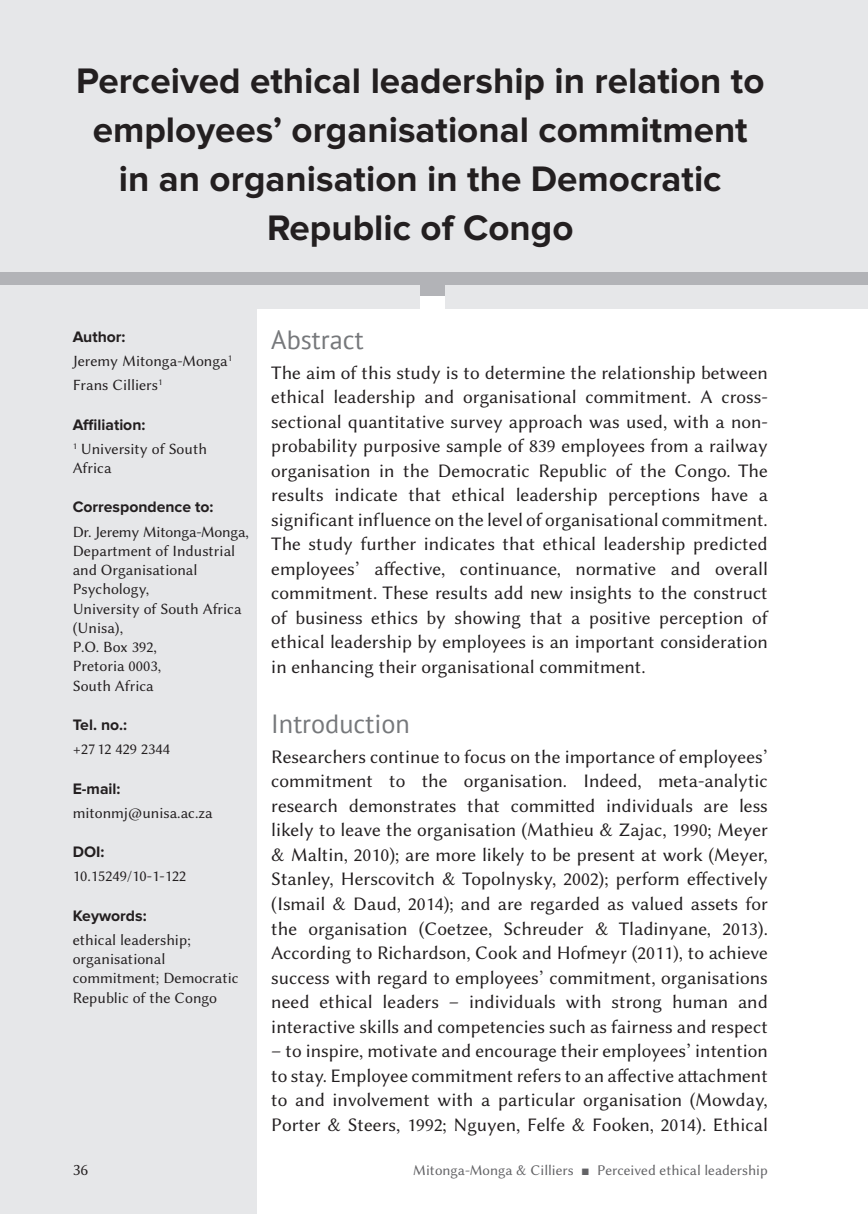
<style>
.page{position:relative;width:868px;height:1214px;background:#fff}
.page>*{position:absolute;margin:0;border:0;box-sizing:border-box;transform-origin:0 0}
.chapter_title{font:700 36.75px/49px "Proxima Nova";color:#231f20;text-align:center}
.KOP_1{font:26.25px "PT Sans";color:#76787b}
.body{font:19.25px/24.5px "Lin Biolinum O";color:#231f20;text-align:justify}
.master_page_no_L{font:16.62px "Lin Biolinum O";color:#231f20}
.BIO_teks{font:15.75px/19.2px "Lin Biolinum O";color:#231f20}
.BIO_kop{font:700 15.75px "Proxima Nova";color:#231f20}
.BIO_doi{font:15.75px "Lin Biolinum O";color:#231f20}
.master_Head_left{font:14.88px "Lin Biolinum O";color:#636366}
</style>
<div class="page">
<div style="left:0;top:272px;width:256px;height:942px;background:#e6e7e9"></div>
<div style="left:0;top:0;width:867px;height:286px;background:#e6e7e9"></div>
<div style="left:0;top:272px;width:867px;height:23px;background:#b2b3b7"></div>
<div style="left:445px;top:285px;width:422px;height:23px;background:#e6e7e9"></div>
<div style="left:0;top:285px;width:420px;height:23px;background:#e6e7e9"></div>
<p class="chapter_title" style="left:76px;top:57px;width:689px">Perceived ethical leadership in relation to employees’ organisational commitment in an organisation in the Democratic Republic of Congo</p>
<p class="BIO_kop" style="left:73px;top:327px;width:54px">Author:</p>
<p class="BIO_teks" style="left:73px;top:351px;width:161px">Jeremy Mitonga-Monga<sup>1</sup></p>
<p class="BIO_teks" style="left:73px;top:376px;width:91px">Frans Cilliers<sup>1</sup></p>
<p class="BIO_kop" style="left:73px;top:415px;width:74px">Affiliation:</p>
<p class="BIO_teks" style="left:73px;top:439px;width:136px"><sup>1</sup> University of South<br>Africa</p>
<p class="BIO_kop" style="left:73px;top:498px;width:142px">Correspondence to:</p>
<p class="BIO_teks" style="left:73px;top:522px;width:177px">Dr. Jeremy Mitonga-Monga,<br>Department of Industrial and Organisational<br>Psychology,<br>University of South Africa (Unisa),<br>P.O. Box 392,<br>Pretoria 0003,<br>South Africa</p>
<p class="BIO_kop" style="left:73px;top:716px;width:56px">Tel. no.:</p>
<p class="BIO_teks" style="left:73px;top:740px;width:99px">+27 12 429 2344</p>
<p class="BIO_kop" style="left:73px;top:779px;width:49px">E‑mail:</p>
<p class="BIO_teks" style="left:73px;top:803px;width:141px">mitonmj@unisa.ac.za</p>
<p class="BIO_kop" style="left:73px;top:843px;width:33px">DOI:</p>
<p class="BIO_doi" style="left:73px;top:867px;width:115px">10.15249/10-1-122</p>
<p class="BIO_kop" style="left:73px;top:906px;width:75px">Keywords:</p>
<p class="BIO_teks" style="left:73px;top:930px;width:167px">ethical leadership; organisational commitment; Democratic<br>Republic of the Congo</p>
<p class="KOP_1" style="left:271px;top:323px;width:94px">Abstract</p>
<p class="body" style="left:271px;top:360px;width:498px">The aim of this study is to determine the relationship between ethical leadership and organisational commitment. A cross&shy;sectional quantitative survey approach was used, with a non&shy;probability purposive sample of 839 employees from a railway organisation in the Democratic Republic of the Congo. The results indicate that ethical leadership perceptions have a significant influence on the level of organisational commitment.<br>The study further indicates that ethical leadership predicted employees’ affective, continuance, normative and overall commitment. These results add new insights to the construct of business ethics by showing that a positive perception of ethical leadership by employees is an important consideration in enhancing their organisational commitment.</p>
<p class="KOP_1" style="left:271px;top:707px;width:140px">Introduction</p>
<p class="body" style="left:271px;top:745px;width:498px">Researchers continue to focus on the importance of employees’ commitment to the organisation. Indeed, meta-analytic research demonstrates that committed individuals are less likely to leave the organisation (Mathieu &amp; Zajac, 1990; Meyer &amp; Maltin, 2010); are more likely to be present at work (Meyer, Stanley, Herscovitch &amp; Topolnysky, 2002); perform effectively (Ismail &amp; Daud, 2014); and are regarded as valued assets for the organisation (Coetzee, Schreuder &amp; Tladinyane, 2013).<br>According to Richardson, Cook and Hofmeyr (2011), to achieve success with regard to employees’ commitment, organisations need ethical leaders – individuals with strong human and interactive skills and competencies such as fairness and respect</p>
<p class="body" style="left:271px;top:1039px;width:498px">– to inspire, motivate and encourage their employees’ intention to stay. Employee commitment refers to an affective attachment to and involvement with a particular organisation (Mowday, Porter &amp; Steers, 1992; Nguyen, Felfe &amp; Fooken, 2014). Ethical</p>
<p class="master_page_no_L" style="left:73px;top:1160px;width:17px">36</p>
<p class="master_Head_left" style="left:412px;top:1162px;width:356px">Mitonga-Monga &amp; Cilliers ■ Perceived ethical leadership</p>
</div>
